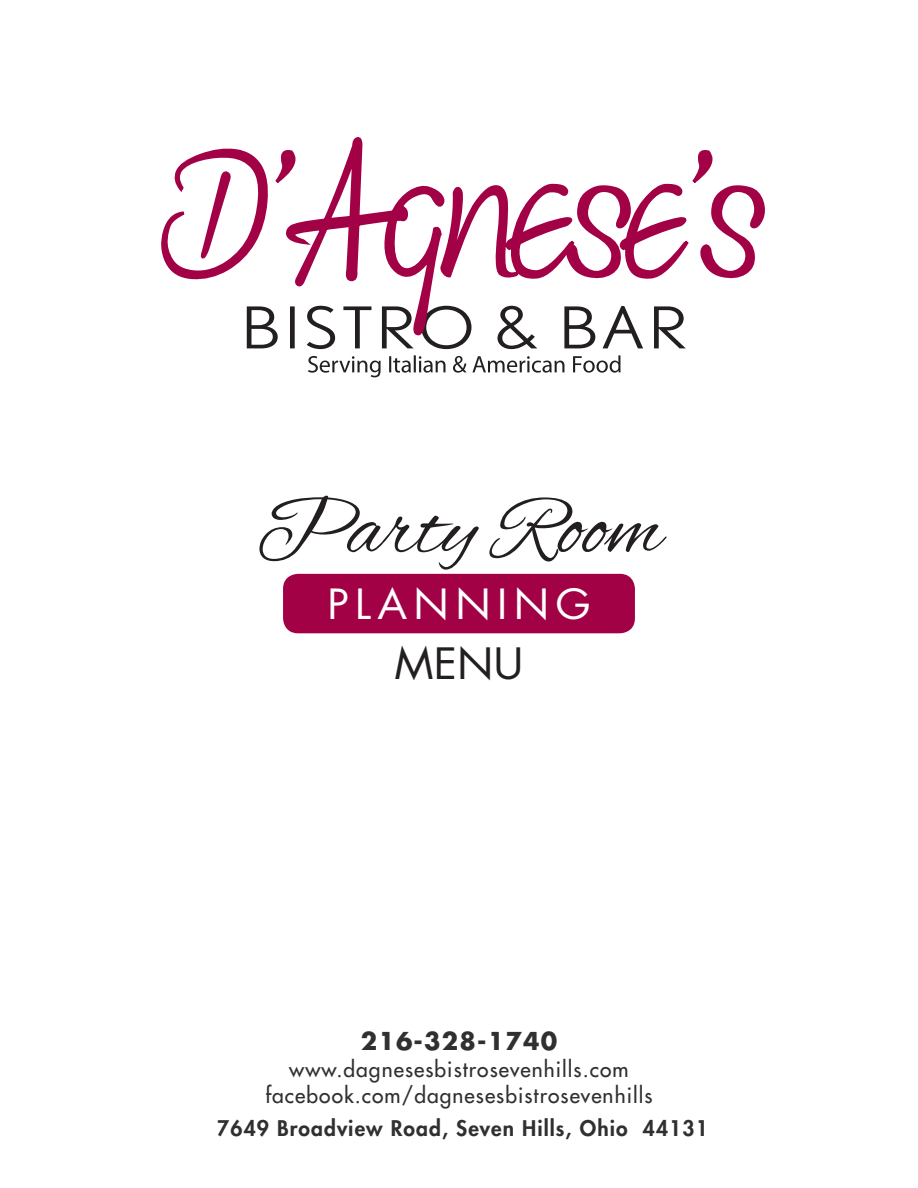
<style>
.page{position:relative;width:918px;height:1188px;background:#fff}
.page>*{position:absolute;margin:0;border:0;box-sizing:border-box;transform-origin:0 0}
.t1{font:87px "Alex Brush";color:#231f20}
.t2{font:42px "Futura";color:#231f20;scale:1.04 1}
.t3{font:40.5px "Futura";color:#fff;scale:1.05 1}
.t4{font:700 24px "Futura";letter-spacing:.05em;color:#312f30}
.t5{font:21px/25.5px "Futura";letter-spacing:.05em;color:#312f30;text-align:center}
.t6{font:800 21px "Futura";letter-spacing:.05em;color:#312f30}
</style>
<div class="page">
<div style="left:283px;top:574px;width:352px;height:59px;background:#a30146;border-radius:15px"></div>
<svg style="left:161px;top:137px;width:604px;height:241px"></svg>
<div style="left:391px;top:213px;width:7px;height:6px;background:#a30146"></div>
<h1 class="t1" style="left:256px;top:480px;width:408px">Party Room</h1>
<h3 class="t3" style="left:327px;top:577px;width:252px">PLANNING</h3>
<h2 class="t2" style="left:395px;top:635px;width:125px">MENU</h2>
<p class="t4" style="left:361px;top:1024px;width:198px">216-328-1740</p>
<p class="t5" style="left:265px;top:1056px;width:389px">www.dagnesesbistrosevenhills.com facebook.com/dagnesesbistrosevenhills</p>
<p class="t6" style="left:217px;top:1114px;width:492px">7649 Broadview Road, Seven Hills, Ohio 44131</p>
</div>
